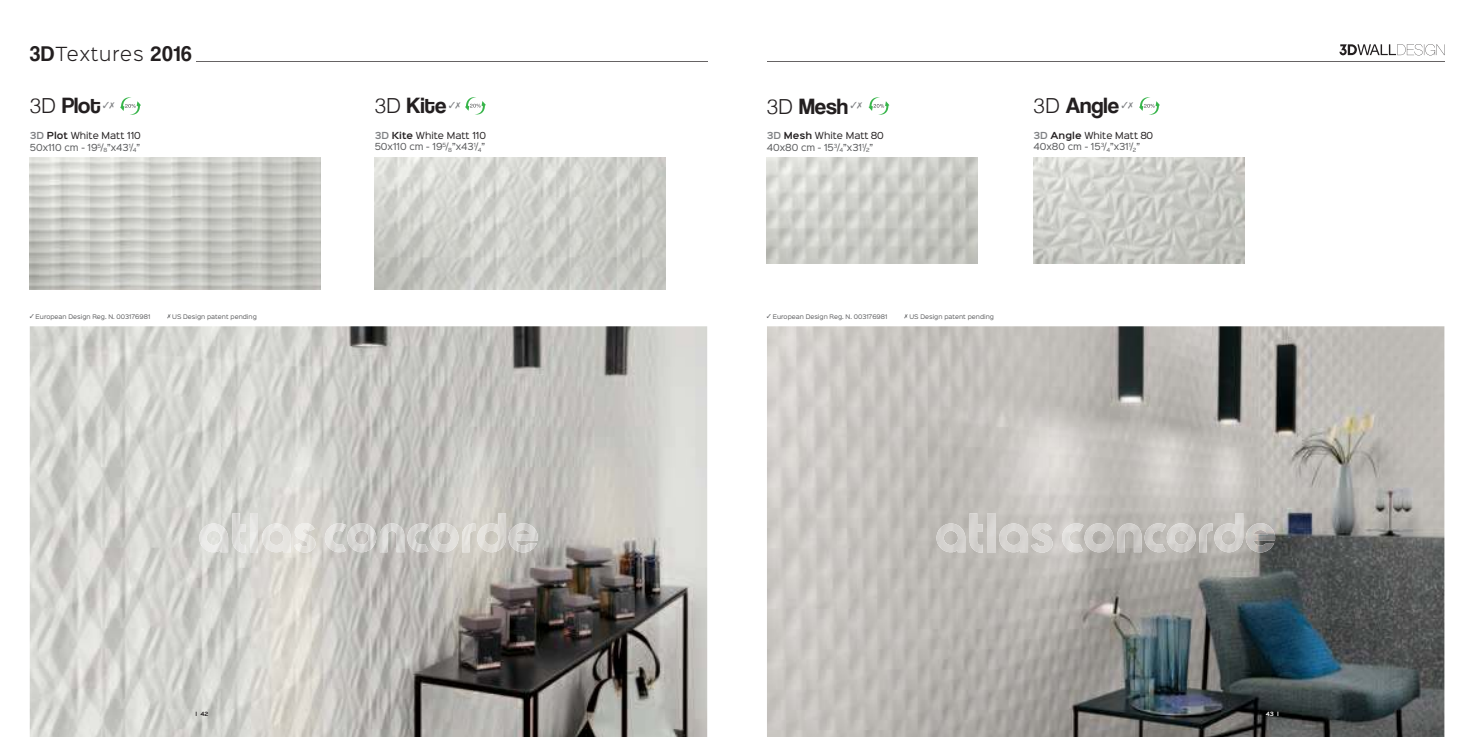
<style>
.page{position:relative;width:1474px;height:737px;background:#fff}
.page>*{position:absolute;margin:0;border:0;box-sizing:border-box;transform-origin:0 0}
.t1{font:22.75px "Coolvetica Rg";color:#231f20}
.t2{font:300 17.5px "Sinkin Sans 300";letter-spacing:.05em;color:#231f20}
.t3{font:8.75px/11.4px "Sinkin Sans 400";color:#58595b}
.t4{font:5.69px "Sinkin Sans 400";color:#58595b}
.t5{font:600 5.25px "Sinkin Sans 600";color:#231f20}
.t6{font:600 5.25px "Sinkin Sans 600";color:#fff}
.s1{font-family:"Coolvetica Rg";font-weight:400;font-size:21.88px}
.s2{font-family:"Helvetica";font-weight:300;font-size:20.74px}
.s3{font-family:"Sinkin Sans 600";font-weight:600;color:#808285}
.s4{font-family:"Sinkin Sans 600";font-weight:600;color:#231f20}
.s5{color:#231f20}
</style>
<div class="page">
<img style="left:375px;top:157px;width:290px;height:132px">
<img style="left:766px;top:158px;width:212px;height:105px">
<svg style="left:868px;top:97px;width:21px;height:18px"></svg>
<img style="left:1033px;top:157px;width:211px;height:106px">
<svg style="left:1339px;top:44px;width:105px;height:11px"></svg>
<hr style="left:196px;top:61px;width:511px;height:1px;background:#666364">
<hr style="left:766px;top:61px;width:678px;height:1px;background:#666364">
<img style="left:30px;top:326px;width:677px;height:411px">
<img style="left:767px;top:326px;width:677px;height:411px">
<img style="left:250px;top:513px;width:8px;height:39px">
<img style="left:232px;top:513px;width:13px;height:39px">
<img style="left:199px;top:523px;width:29px;height:29px">
<img style="left:325px;top:523px;width:51px;height:29px">
<img style="left:477px;top:513px;width:29px;height:39px">
<img style="left:462px;top:523px;width:13px;height:29px">
<img style="left:508px;top:523px;width:30px;height:29px">
<img style="left:407px;top:523px;width:51px;height:29px">
<img style="left:380px;top:523px;width:24px;height:12px">
<img style="left:294px;top:523px;width:21px;height:29px">
<img style="left:262px;top:523px;width:29px;height:29px">
<img style="left:987px;top:513px;width:8px;height:39px">
<img style="left:969px;top:513px;width:13px;height:39px">
<img style="left:936px;top:523px;width:29px;height:29px">
<img style="left:1062px;top:523px;width:51px;height:29px">
<img style="left:1214px;top:513px;width:29px;height:39px">
<img style="left:1199px;top:523px;width:13px;height:29px">
<img style="left:1245px;top:523px;width:30px;height:29px">
<img style="left:1144px;top:523px;width:51px;height:29px">
<img style="left:1117px;top:523px;width:24px;height:12px">
<img style="left:1031px;top:523px;width:21px;height:29px">
<img style="left:999px;top:523px;width:29px;height:29px">
<svg style="left:120px;top:97px;width:21px;height:18px"></svg>
<svg style="left:465px;top:97px;width:21px;height:18px"></svg>
<svg style="left:1139px;top:97px;width:20px;height:18px"></svg>
<h2 class="t2" style="left:30px;top:46px;width:163px"><span class="s1">3D</span>Textures <span class="s1">2016</span></h2>
<h1 class="t1" style="left:30px;top:97px;width:72px"><span class="s2">3D</span> Plot</h1>
<p class="t3" style="left:30px;top:130px;width:113px"><span class="s3">3D</span> <span class="s4">Plot</span> <span class="s5">White Matt 110<br></span>50x110 cm - 19<sup>5</sup>/<sub>8</sub>”x43<sup>1</sup>/<sub>4</sub>”</p>
<h1 class="t1" style="left:375px;top:97px;width:73px"><span class="s2">3D</span> Kite</h1>
<p class="t3" style="left:375px;top:130px;width:113px"><span class="s3">3D</span> <span class="s4">Kite</span> <span class="s5">White Matt 110<br></span>50x110 cm - 19<sup>5</sup>/<sub>8</sub>”x43<sup>1</sup>/<sub>4</sub>”</p>
<h1 class="t1" style="left:766px;top:97px;width:83px"><span class="s2">3D</span> Mesh</h1>
<p class="t3" style="left:766px;top:130px;width:118px"><span class="s3">3D</span> <span class="s4">Mesh</span> <span class="s5">White Matt 80<br></span>40x80 cm - 15<sup>3</sup>/<sub>4</sub>”x31<sup>1</sup>/<sub>2</sub>”</p>
<h1 class="t1" style="left:1033px;top:97px;width:87px"><span class="s2">3D</span> Angle</h1>
<p class="t3" style="left:1033px;top:130px;width:121px"><span class="s3">3D</span> <span class="s4">Angle</span> <span class="s5">White Matt 80<br></span>40x80 cm - 15<sup>3</sup>/<sub>4</sub>”x31<sup>1</sup>/<sub>2</sub>”</p>
<p class="t4" style="left:30px;top:313px;width:122px">✓ European Design Reg. N. 003176981</p>
<p class="t4" style="left:167px;top:313px;width:91px">✗ US Design patent pending</p>
<p class="t4" style="left:767px;top:313px;width:122px">✓ European Design Reg. N. 003176981</p>
<p class="t4" style="left:904px;top:313px;width:91px">✗ US Design patent pending</p>
<p class="t5" style="left:195px;top:711px;width:14px">I 42</p>
<p class="t6" style="left:1265px;top:711px;width:15px">43 I</p>
</div>
